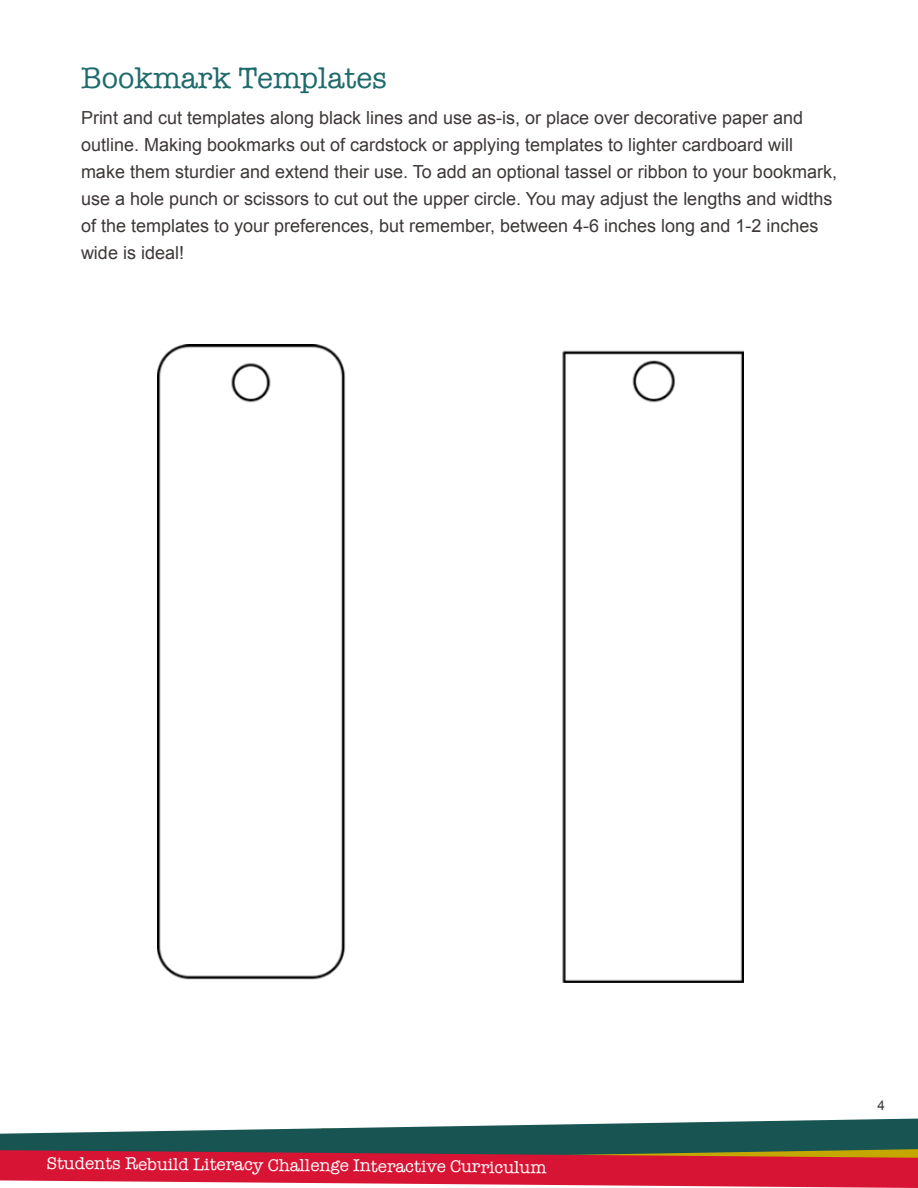
<style>
.page{position:relative;width:918px;height:1188px;background:#fff}
.page>*{position:absolute;margin:0;border:0;box-sizing:border-box;transform-origin:0 0}
.t1{font:30px "American Typewriter";color:#1f6a6c}
.t2{font:18px/27px "Arial";color:#3d3837}
.t3{font:17.4px "American Typewriter";color:#fff}
.t4{font:13.5px "Arial";color:#3d3837}
</style>
<div class="page">
<svg style="left:0;top:1119px;width:918px;height:69px;background:#93545d"></svg>
<img style="left:158px;top:344px;width:585px;height:639px">
<h1 class="t1" style="left:81px;top:55px;width:307px">Bookmark Templates</h1>
<p class="t2" style="left:81px;top:104px;width:758px">Print and cut templates along black lines and use as-is, or place over decorative paper and outline. Making bookmarks out of cardstock or applying templates to lighter cardboard will make them sturdier and extend their use. To add an optional tassel or ribbon to your bookmark, use a hole punch or scissors to cut out the upper circle. You may adjust the lengths and widths of the templates to your preferences, but remember, between 4-6 inches long and 1-2 inches wide is ideal!</p>
<p class="t3" style="left:47px;top:1147px;width:501px;rotate:1deg">Students Rebuild Literacy Challenge Interactive Curriculum</p>
<p class="t4" style="left:878px;top:1096px;width:9px">4</p>
</div>
